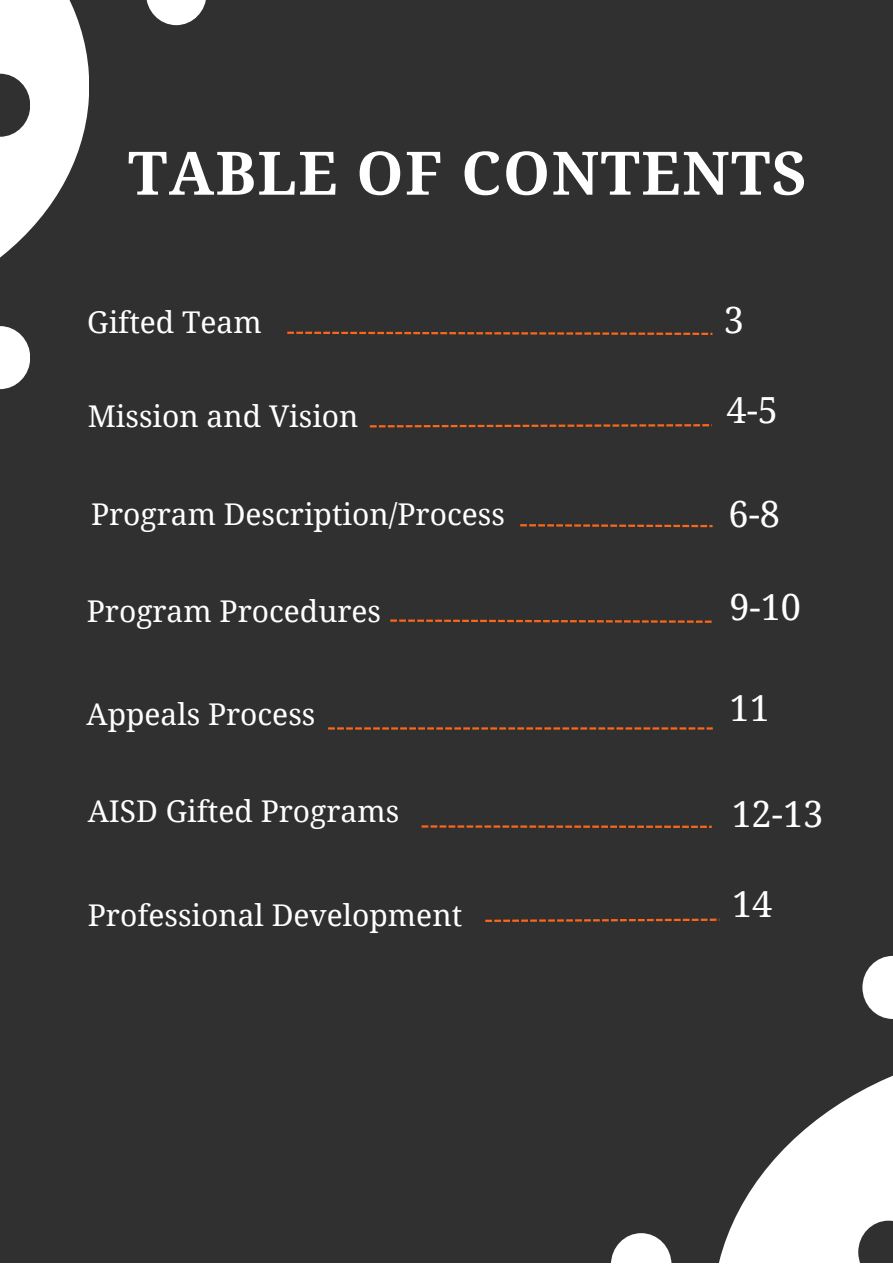
<style>
.page{position:relative;width:893px;height:1264px;background:#fff}
.page>*{position:absolute;margin:0;border:0;box-sizing:border-box;transform-origin:0 0}
.t1{font:700 60px "Noto Serif";letter-spacing:.03em;color:#fff}
.t2{font:36px "Noto Serif";color:#fff}
.t3{font:30px "Noto Serif";color:#fff}
</style>
<div class="page">
<div style="left:0;top:0;width:892px;height:1262px;background:#303030"></div>
<svg style="left:287px;top:331px;width:425px;height:4px"></svg>
<svg style="left:0;top:0;width:89px;height:258px;fill:#fff"></svg>
<svg style="left:0;top:326px;width:30px;height:63px;fill:#fff"></svg>
<svg style="left:146px;top:0;width:60px;height:25px"></svg>
<svg style="left:719px;top:1076px;width:173px;height:186px;fill:#fff"></svg>
<svg style="left:611px;top:1233px;width:60px;height:29px;fill:#fff"></svg>
<svg style="left:862px;top:956px;width:30px;height:62px;fill:#fff"></svg>
<svg style="left:0;top:74px;width:30px;height:63px"></svg>
<svg style="left:858px;top:1220px;width:34px;height:42px"></svg>
<svg style="left:370px;top:424px;width:342px;height:3px"></svg>
<svg style="left:520px;top:524px;width:192px;height:3px"></svg>
<svg style="left:390px;top:619px;width:321px;height:4px"></svg>
<svg style="left:421px;top:825px;width:290px;height:3px"></svg>
<svg style="left:328px;top:727px;width:384px;height:2px"></svg>
<svg style="left:485px;top:918px;width:234px;height:4px"></svg>
<p class="t1" style="left:128px;top:131px;width:680px">TABLE OF CONTENTS</p>
<p class="t3" style="left:87px;top:301px;width:176px">Gifted Team</p>
<p class="t3" style="left:88px;top:394px;width:272px">Mission and Vision</p>
<p class="t3" style="left:91px;top:493px;width:415px">Program Description/Process</p>
<p class="t3" style="left:87px;top:590px;width:296px">Program Procedures</p>
<p class="t3" style="left:86px;top:692px;width:230px">Appeals Process</p>
<p class="t3" style="left:88px;top:790px;width:313px">AISD Gifted Programs</p>
<p class="t3" style="left:88px;top:894px;width:376px">Professional Development</p>
<p class="t2" style="left:724px;top:294px;width:22px">3</p>
<p class="t2" style="left:726px;top:384px;width:53px">4-5</p>
<p class="t2" style="left:728px;top:488px;width:53px">6-8</p>
<p class="t2" style="left:729px;top:582px;width:73px">9-10</p>
<p class="t2" style="left:729px;top:682px;width:42px">11</p>
<p class="t2" style="left:731px;top:788px;width:93px">12-13</p>
<p class="t2" style="left:732px;top:878px;width:42px">14</p>
</div>
